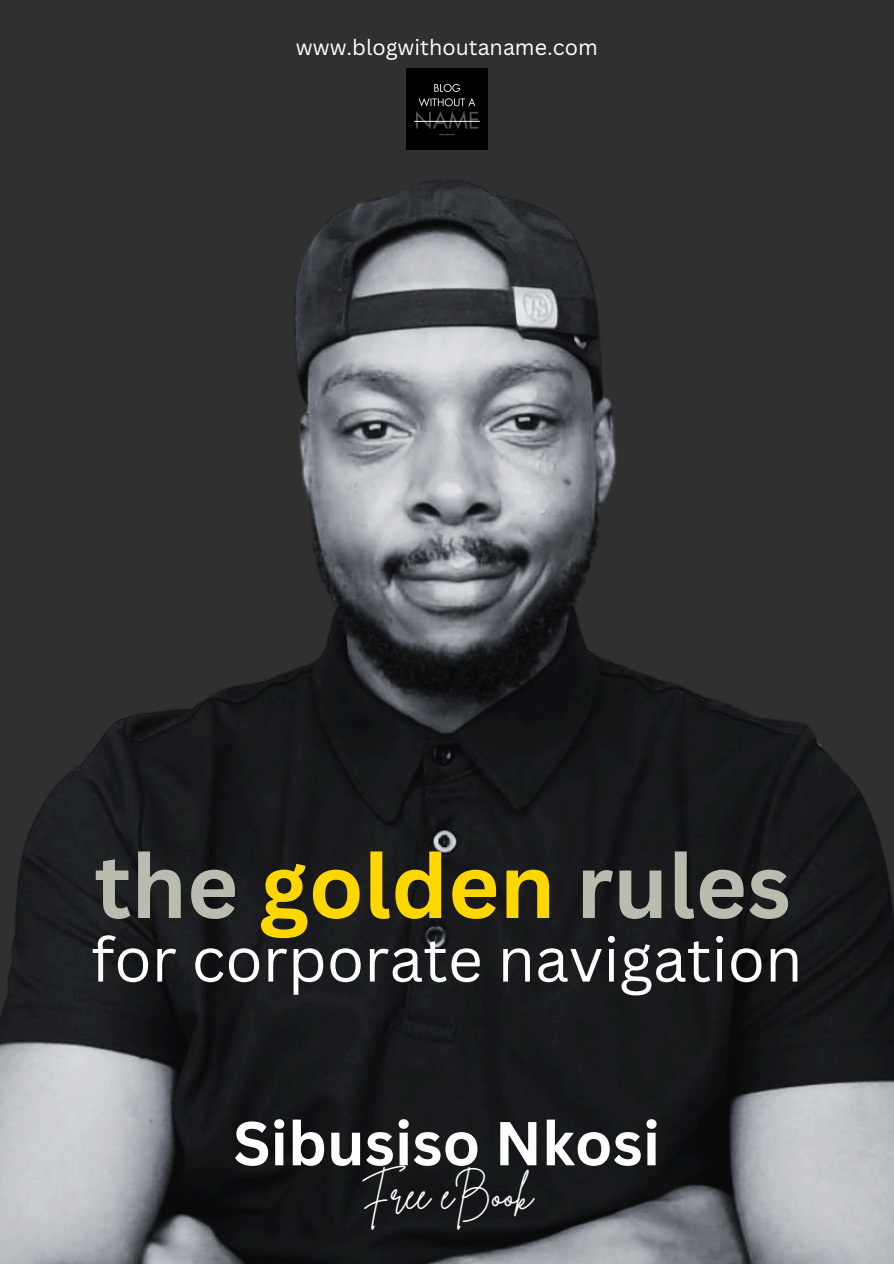
<style>
.page{position:relative;width:894px;height:1264px;background:#fff}
.page>*{position:absolute;margin:0;border:0;box-sizing:border-box;transform-origin:0 0}
.t1{font:700 88.05px "Canva Sans";color:#babcaf}
.t2{font:60.45px "Canva Sans";color:#fff}
.t3{font:700 60.45px "Canva Sans";color:#fff}
.t4{font:39.45px "Brittany Signature";color:#fff}
.t5{font:21.45px "Canva Sans";color:#fff}
.s1{color:#ffd700}
</style>
<div class="page">
<div style="left:0;top:0;width:893px;height:1263px;background:#303030"></div>
<img style="left:0;top:94px;width:893px;height:1169px">
<img style="left:406px;top:68px;width:81px;height:81px">
<h3 class="t5" style="left:296px;top:32px;width:303px">www.blogwithoutaname.com</h3>
<p class="t1" style="left:94px;top:824px;width:697px">the <span class="s1">golden</span> rules</p>
<p class="t2" style="left:91px;top:917px;width:712px">for corporate navigation</p>
<p class="t3" style="left:233px;top:1100px;width:428px">Sibusiso Nkosi</p>
<h1 class="t4" style="left:360px;top:1169px;width:174px">Free eBook</h1>
</div>
